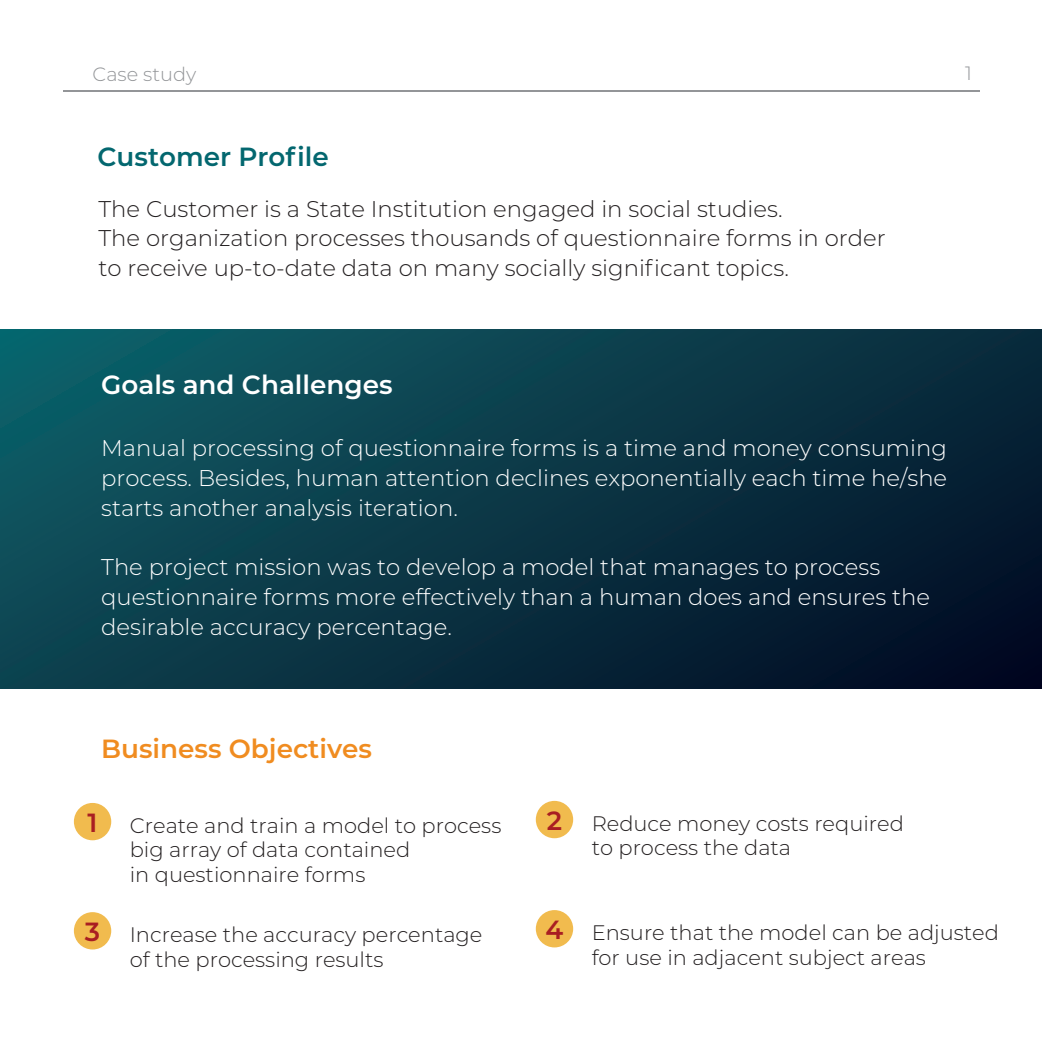
<style>
.page{position:relative;width:1042px;height:1042px;background:#fff}
.page>*{position:absolute;margin:0;border:0;box-sizing:border-box;transform-origin:0 0}
.t1{font:600 26.25px "Montserrat";color:#fff}
.t2{font:600 26.25px "Montserrat";color:#f08c20}
.t3{font:600 26.25px "Montserrat";color:#03676f}
.t4{font:300 22.75px/29.8px "Montserrat";color:#fff;text-align:justify}
.t5{font:300 22.75px/29.8px "Montserrat";color:#231f20}
.t6{font:300 21px/24.5px "Montserrat";color:#231f20}
.t7{font:300 19.25px "Montserrat";color:#939598}
.s1{font-weight:600;font-size:26.25px;color:#a91e22}
</style>
<div class="page">
<svg style="left:0;top:330px;width:1041px;height:358px;background:#093545"></svg>
<hr style="left:63px;top:91px;width:916px;height:1px;background:#939598">
<div style="left:74px;top:802px;width:37px;height:38px;background:#f1bb4e;border-radius:50%"></div>
<div style="left:535px;top:800px;width:38px;height:38px;background:#f1bb4e;border-radius:50%"></div>
<div style="left:74px;top:912px;width:37px;height:37px;background:#f1bb4e;border-radius:50%"></div>
<div style="left:535px;top:909px;width:38px;height:38px;background:#f1bb4e;border-radius:50%"></div>
<p class="t7" style="left:93px;top:61px;width:105px">Case study</p>
<p class="t7" style="left:965px;top:60px;width:8px">1</p>
<p class="t3" style="left:97px;top:137px;width:233px">Customer Profile</p>
<p class="t5" style="left:98px;top:193px;width:788px">The Customer is a State Institution engaged in social studies.<br>The organization processes thousands of questionnaire forms in order to receive up-to-date data on many socially significant topics.</p>
<p class="t1" style="left:101px;top:366px;width:293px">Goals and Challenges</p>
<p class="t4" style="left:101px;top:432px;width:847px">Manual processing of questionnaire forms is a time and money consuming process. Besides, human attention declines exponentially each time he/she starts another analysis iteration.</p>
<p class="t4" style="left:101px;top:551px;width:830px;text-align:left">The project mission was to develop a model that manages to process questionnaire forms more effectively than a human does and ensures the desirable accuracy percentage.</p>
<p class="t2" style="left:101px;top:729px;width:272px">Business Objectives</p>
<p class="t6" style="left:130px;top:812px;width:373px;text-indent:-42px"><span class="s1">1</span> Create and train a model to process big array of data contained<br>in questionnaire forms</p>
<p class="t6" style="left:591px;top:810px;width:313px;text-indent:-45px"><span class="s1">2</span> Reduce money costs required to process the data</p>
<p class="t6" style="left:130px;top:921px;width:354px;text-indent:-45px"><span class="s1">3</span> Increase the accuracy percentage of the processing results</p>
<p class="t6" style="left:591px;top:919px;width:409px;text-indent:-46px"><span class="s1">4</span> Ensure that the model can be adjusted for use in adjacent subject areas</p>
</div>
